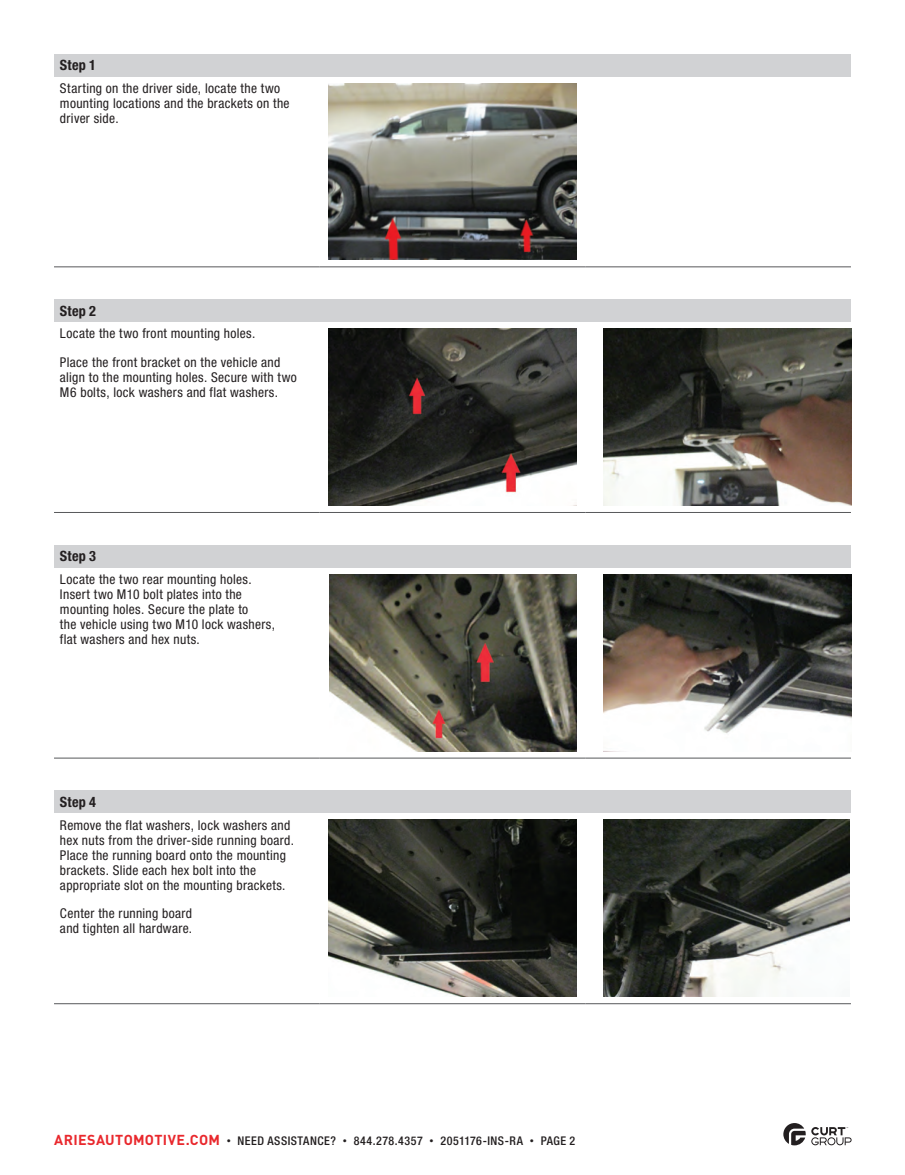
<style>
.page{position:relative;width:905px;height:1175px;background:#fff}
.page>*{position:absolute;margin:0;border:0;box-sizing:border-box;transform-origin:0 0}
.t1{font:700 condensed 14.25px "Helvetica Neue LT Std";letter-spacing:.015em;color:#231f20}
.t2{font:condensed 13.5px/15px "Helvetica Neue LT Std";letter-spacing:.025em;color:#231f20}
.t3{font:500 condensed 12px "Helvetica Neue LT Std";letter-spacing:.04em;color:#231f20}
.s1{font-family:"DINOT";font-weight:700;font-stretch:normal;font-size:14.25px;color:#e9282d}
.s2{font-family:"DINOT";font-weight:400;font-stretch:normal;font-size:9px}
</style>
<div class="page">
<svg style="left:783px;top:1123px;width:68px;height:22px"></svg>
<div style="left:54px;top:54px;width:796px;height:22px;background:#d1d2d4"></div>
<hr style="left:54px;top:266px;width:266px;height:1px;background:#57585a">
<hr style="left:320px;top:266px;width:265px;height:1px;background:#57585a">
<hr style="left:585px;top:266px;width:265px;height:1px;background:#57585a">
<img style="left:329px;top:83px;width:247px;height:177px">
<div style="left:54px;top:791px;width:796px;height:22px;background:#d1d2d4"></div>
<hr style="left:54px;top:1003px;width:266px;height:1px;background:#57585a">
<hr style="left:320px;top:1003px;width:265px;height:1px;background:#57585a">
<hr style="left:585px;top:1003px;width:265px;height:1px;background:#57585a">
<img style="left:329px;top:820px;width:247px;height:176px">
<img style="left:603px;top:820px;width:246px;height:176px">
<div style="left:54px;top:300px;width:796px;height:22px;background:#d1d2d4"></div>
<hr style="left:54px;top:512px;width:266px;height:1px;background:#57585a">
<hr style="left:320px;top:512px;width:265px;height:1px;background:#57585a">
<hr style="left:585px;top:512px;width:265px;height:1px;background:#57585a">
<img style="left:329px;top:329px;width:247px;height:176px">
<img style="left:603px;top:329px;width:248px;height:176px">
<div style="left:54px;top:545px;width:796px;height:22px;background:#d1d2d4"></div>
<hr style="left:54px;top:757px;width:266px;height:1px;background:#57585a">
<hr style="left:320px;top:757px;width:265px;height:1px;background:#57585a">
<hr style="left:585px;top:757px;width:265px;height:1px;background:#57585a">
<img style="left:330px;top:574px;width:246px;height:177px">
<img style="left:603px;top:574px;width:248px;height:177px">
<p class="t1" style="left:60px;top:56px;width:38px">Step 1</p>
<p class="t2" style="left:60px;top:80px;width:231px">Starting on the driver side, locate the two mounting locations and the brackets on the driver side.</p>
<p class="t1" style="left:60px;top:302px;width:38px">Step 2</p>
<p class="t2" style="left:60px;top:319px;width:222px;line-height:28.5px">Locate the two front mounting holes.<br>Place the front bracket on the vehicle and</p>
<p class="t2" style="left:60px;top:369px;width:238px">align to the mounting holes. Secure with two<br>M6 bolts, lock washers and flat washers.</p>
<p class="t1" style="left:60px;top:547px;width:38px">Step 3</p>
<p class="t2" style="left:60px;top:571px;width:216px">Locate the two rear mounting holes.<br>Insert two M10 bolt plates into the mounting holes. Secure the plate to<br>the vehicle using two M10 lock washers, flat washers and hex nuts.</p>
<p class="t1" style="left:60px;top:793px;width:38px">Step 4</p>
<p class="t2" style="left:60px;top:817px;width:235px">Remove the flat washers, lock washers and hex nuts from the driver-side running board.<br>Place the running board onto the mounting brackets. Slide each hex bolt into the appropriate slot on the mounting brackets.</p>
<p class="t2" style="left:60px;top:905px;width:134px">Center the running board and tighten all hardware.</p>
<p class="t3" style="left:54px;top:1133px;width:522px"><span class="s1">ARIESAUTOMOTIVE.COM</span> <span class="s2">•</span> NEED ASSISTANCE? <span class="s2">•</span> 844.278.4357 <span class="s2">•</span> 2051176-INS-RA <span class="s2">•</span> PAGE 2</p>
</div>
